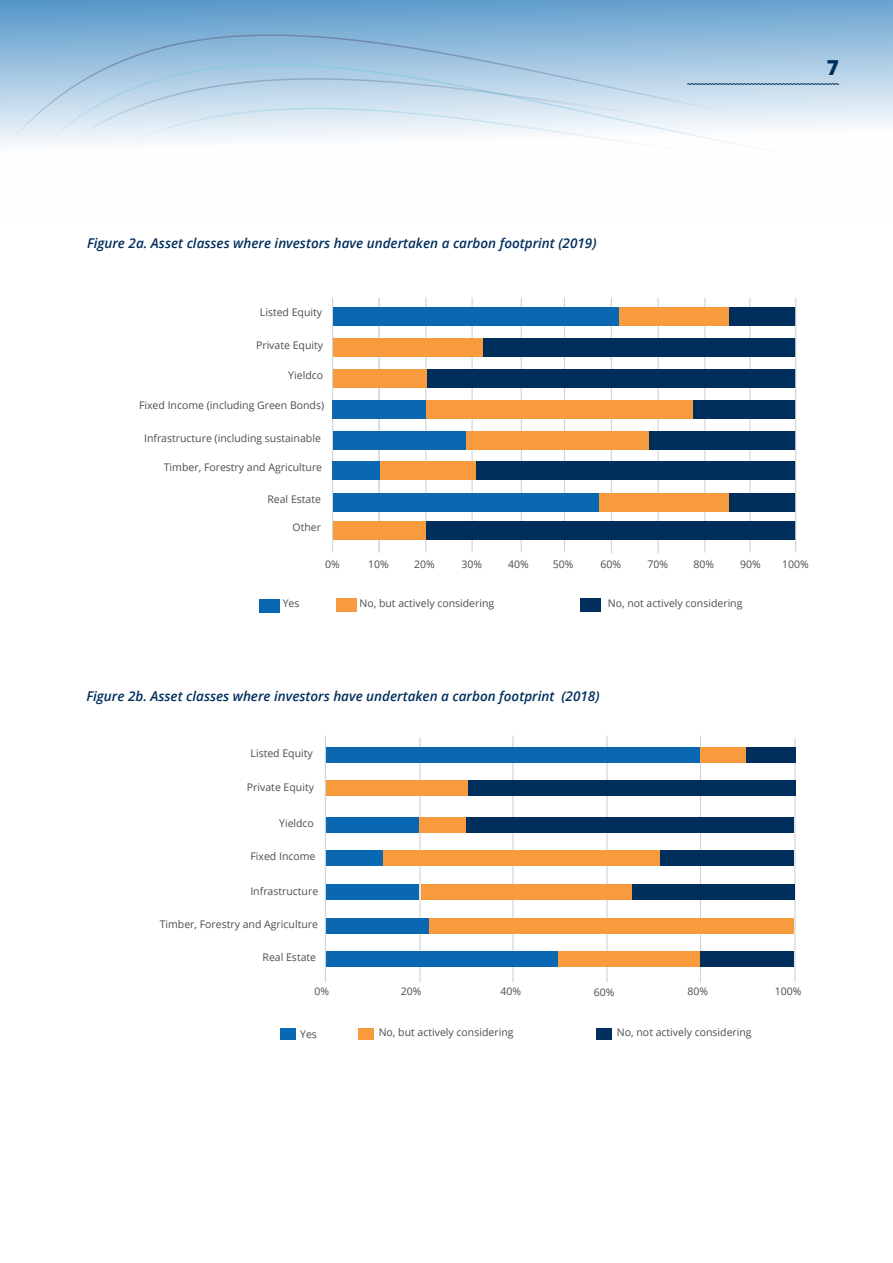
<style>
.page{position:relative;width:893px;height:1263px;background:#fff}
.page>*{position:absolute;margin:0;border:0;box-sizing:border-box;transform-origin:0 0}
.t1{font:800 20.7px "Open Sans";color:#002f5d}
.t2{font:italic 600 13.5px "Open Sans";color:#002f5d}
.t3{font:10.5px "Open Sans";color:#4d4d4f}
</style>
<div class="page">
<svg style="left:0;top:0;width:893px;height:33px;background:#6fa6d1"></svg>
<svg style="left:0;top:33px;width:893px;height:116px"></svg>
<hr style="left:419px;top:737px;width:1px;height:245px;background:#d1d3d4">
<hr style="left:512px;top:736px;width:1px;height:246px;background:#d1d3d4">
<hr style="left:606px;top:736px;width:2px;height:246px;background:#d1d3d4">
<hr style="left:794px;top:737px;width:1px;height:245px;background:#d1d3d4">
<hr style="left:700px;top:736px;width:1px;height:246px;background:#d1d3d4">
<div style="left:280px;top:1028px;width:15px;height:12px;background:#0968b1"></div>
<div style="left:358px;top:1028px;width:15px;height:11px;background:#f89a3e"></div>
<div style="left:596px;top:1028px;width:16px;height:11px;background:#002f5d"></div>
<div style="left:325px;top:747px;width:376px;height:16px;background:#0968b1"></div>
<div style="left:700px;top:747px;width:46px;height:16px;background:#f89a3e"></div>
<div style="left:746px;top:747px;width:50px;height:16px;background:#002f5d"></div>
<div style="left:468px;top:780px;width:328px;height:16px;background:#002f5d"></div>
<div style="left:383px;top:850px;width:278px;height:16px;background:#f89a3e"></div>
<div style="left:661px;top:849px;width:133px;height:16px;background:#002f5d"></div>
<div style="left:421px;top:884px;width:212px;height:16px;background:#f89a3e"></div>
<div style="left:427px;top:918px;width:367px;height:16px;background:#f89a3e"></div>
<div style="left:557px;top:951px;width:143px;height:16px;background:#f89a3e"></div>
<div style="left:700px;top:951px;width:94px;height:16px;background:#002f5d"></div>
<div style="left:632px;top:884px;width:162px;height:16px;background:#002f5d"></div>
<div style="left:325px;top:780px;width:143px;height:16px;background:#f89a3e"></div>
<div style="left:325px;top:816px;width:94px;height:16px;background:#0968b1"></div>
<div style="left:419px;top:816px;width:49px;height:16px;background:#f89a3e"></div>
<div style="left:466px;top:816px;width:328px;height:16px;background:#002f5d"></div>
<div style="left:325px;top:850px;width:58px;height:16px;background:#0968b1"></div>
<div style="left:325px;top:884px;width:94px;height:16px;background:#0968b1"></div>
<div style="left:325px;top:918px;width:103px;height:16px;background:#0968b1"></div>
<div style="left:325px;top:951px;width:233px;height:16px;background:#0968b1"></div>
<hr style="left:332px;top:298px;width:1px;height:255px;background:#d1d3d4">
<hr style="left:378px;top:298px;width:2px;height:255px;background:#d1d3d4">
<hr style="left:425px;top:298px;width:1px;height:255px;background:#d1d3d4">
<hr style="left:471px;top:298px;width:2px;height:255px;background:#d1d3d4">
<hr style="left:521px;top:298px;width:1px;height:255px;background:#d1d3d4">
<hr style="left:564px;top:298px;width:1px;height:255px;background:#d1d3d4">
<hr style="left:611px;top:298px;width:1px;height:255px;background:#d1d3d4">
<hr style="left:657px;top:298px;width:2px;height:255px;background:#d1d3d4">
<hr style="left:704px;top:298px;width:1px;height:255px;background:#d1d3d4">
<hr style="left:749px;top:298px;width:1px;height:255px;background:#d1d3d4">
<div style="left:259px;top:599px;width:20px;height:13px;background:#0968b1"></div>
<div style="left:336px;top:599px;width:21px;height:13px;background:#f89a3e"></div>
<div style="left:581px;top:599px;width:20px;height:13px;background:#002f5d"></div>
<div style="left:333px;top:307px;width:286px;height:19px;background:#0968b1"></div>
<div style="left:619px;top:307px;width:110px;height:19px;background:#f89a3e"></div>
<div style="left:729px;top:307px;width:67px;height:19px;background:#002f5d"></div>
<div style="left:483px;top:338px;width:313px;height:19px;background:#002f5d"></div>
<div style="left:425px;top:369px;width:371px;height:19px;background:#002f5d"></div>
<div style="left:424px;top:400px;width:269px;height:19px;background:#f89a3e"></div>
<div style="left:693px;top:400px;width:103px;height:19px;background:#002f5d"></div>
<div style="left:466px;top:431px;width:183px;height:19px;background:#f89a3e"></div>
<div style="left:380px;top:462px;width:96px;height:18px;background:#f89a3e"></div>
<div style="left:599px;top:493px;width:130px;height:19px;background:#f89a3e"></div>
<div style="left:425px;top:521px;width:371px;height:19px;background:#002f5d"></div>
<div style="left:729px;top:493px;width:67px;height:19px;background:#002f5d"></div>
<div style="left:476px;top:462px;width:320px;height:18px;background:#002f5d"></div>
<div style="left:649px;top:431px;width:147px;height:19px;background:#002f5d"></div>
<div style="left:333px;top:338px;width:150px;height:19px;background:#f89a3e"></div>
<div style="left:333px;top:369px;width:94px;height:19px;background:#f89a3e"></div>
<div style="left:332px;top:400px;width:94px;height:19px;background:#0968b1"></div>
<div style="left:333px;top:431px;width:133px;height:19px;background:#0968b1"></div>
<div style="left:333px;top:462px;width:47px;height:18px;background:#0968b1"></div>
<div style="left:333px;top:493px;width:266px;height:19px;background:#0968b1"></div>
<div style="left:333px;top:521px;width:93px;height:19px;background:#f89a3e"></div>
<hr style="left:325px;top:736px;width:1px;height:246px;background:#d1d3d4">
<hr style="left:795px;top:298px;width:1px;height:255px;background:#d1d3d4">
<h1 class="t1" style="left:827px;top:52px;width:14px">7</h1>
<p class="t2" style="left:87px;top:234px;width:511px">Figure 2a. Asset classes where investors have undertaken a carbon footprint (2019)</p>
<p class="t3" style="left:260px;top:305px;width:64px">Listed Equity</p>
<p class="t3" style="left:256px;top:338px;width:69px">Private Equity</p>
<p class="t3" style="left:288px;top:368px;width:36px">Yieldco</p>
<p class="t3" style="left:139px;top:398px;width:187px">Fixed Income (including Green Bonds)</p>
<p class="t3" style="left:144px;top:431px;width:178px">Infrastructure (including sustainable</p>
<p class="t3" style="left:164px;top:460px;width:160px">Timber, Forestry and Agriculture</p>
<p class="t3" style="left:267px;top:492px;width:55px">Real Estate</p>
<p class="t3" style="left:292px;top:520px;width:30px">Other</p>
<p class="t3" style="left:325px;top:556px;width:16px">0%</p>
<p class="t3" style="left:368px;top:556px;width:22px">10%</p>
<p class="t3" style="left:414px;top:556px;width:22px">20%</p>
<p class="t3" style="left:461px;top:556px;width:22px">30%</p>
<p class="t3" style="left:508px;top:556px;width:22px">40%</p>
<p class="t3" style="left:553px;top:556px;width:22px">50%</p>
<p class="t3" style="left:601px;top:556px;width:22px">60%</p>
<p class="t3" style="left:647px;top:556px;width:22px">70%</p>
<p class="t3" style="left:693px;top:556px;width:22px">80%</p>
<p class="t3" style="left:740px;top:556px;width:22px">90%</p>
<p class="t3" style="left:782px;top:556px;width:28px">100%</p>
<p class="t3" style="left:283px;top:596px;width:18px">Yes</p>
<p class="t3" style="left:359px;top:596px;width:136px">No, but actively considering</p>
<p class="t3" style="left:608px;top:596px;width:136px">No, not actively considering</p>
<p class="t2" style="left:86px;top:687px;width:515px">Figure 2b. Asset classes where investors have undertaken a carbon footprint (2018)</p>
<p class="t3" style="left:251px;top:746px;width:64px">Listed Equity</p>
<p class="t3" style="left:247px;top:780px;width:69px">Private Equity</p>
<p class="t3" style="left:279px;top:816px;width:36px">Yieldco</p>
<p class="t3" style="left:250px;top:849px;width:67px">Fixed Income</p>
<p class="t3" style="left:250px;top:884px;width:69px">Infrastructure</p>
<p class="t3" style="left:160px;top:917px;width:160px">Timber, Forestry and Agriculture</p>
<p class="t3" style="left:263px;top:950px;width:55px">Real Estate</p>
<p class="t3" style="left:314px;top:984px;width:16px">0%</p>
<p class="t3" style="left:401px;top:984px;width:22px">20%</p>
<p class="t3" style="left:501px;top:984px;width:22px">40%</p>
<p class="t3" style="left:594px;top:984px;width:22px">60%</p>
<p class="t3" style="left:687px;top:984px;width:22px">80%</p>
<p class="t3" style="left:775px;top:984px;width:28px">100%</p>
<p class="t3" style="left:300px;top:1026px;width:18px">Yes</p>
<p class="t3" style="left:379px;top:1025px;width:136px">No, but actively considering</p>
<p class="t3" style="left:617px;top:1025px;width:136px">No, not actively considering</p>
</div>
